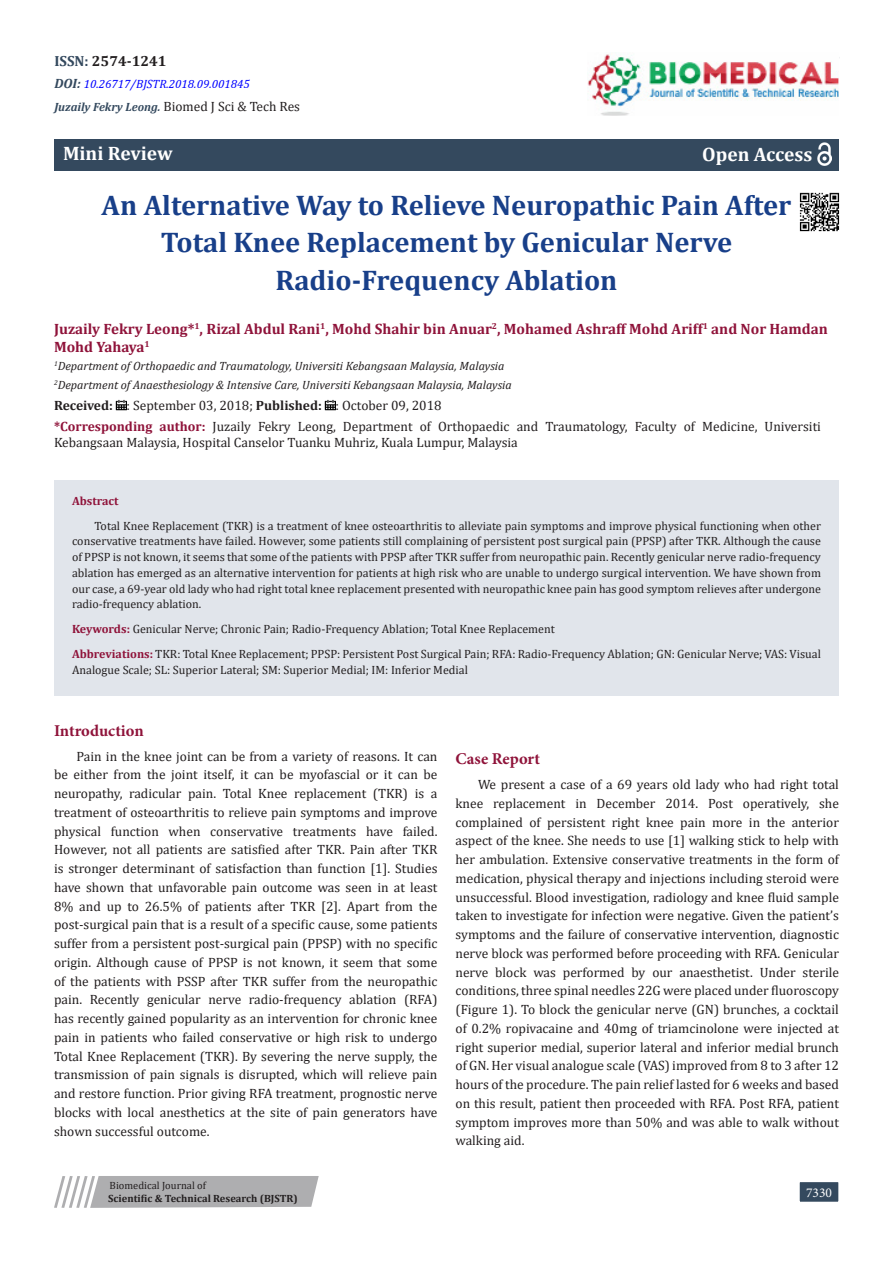
<style>
.page{position:relative;width:893px;height:1263px;background:#fff}
.page>*{position:absolute;margin:0;border:0;box-sizing:border-box;transform-origin:0 0}
.t1{font:700 28.5px/37.5px "Cambria";color:#183f89;text-align:center}
.t2{font:700 19.5px "Cambria";color:#fff}
.t3{font:700 16.5px "Minion Pro";color:#8f133a}
.t4{font:700 15px/18px "Cambria";color:#8f133a}
.t5{font:700 14.7px "Cambria";color:#231f20}
.t6{font:13.5px/18.8px "Cambria";color:#231f20;text-align:justify}
.t7{font:13.5px "Minion Pro";color:#fff}
.t8{font:12px/15.8px "Cambria";color:#231f20;text-align:justify}
.t9{font:italic 12px "Cambria";color:#231f20}
.t10{font:italic 700 12px "Cambria";color:#34495e}
.t11{font:italic 12px "Cambria";color:#00f}
.t12{font:700 12px "Cambria";color:#8f133a}
.t13{font:700 10.5px "Cambria";color:#231f20}
.t14{font:10.5px "Cambria";color:#231f20}
.s1{color:#34495e}
.s2{font-weight:700;font-size:13.5px;color:#34495e}
.s3{font-weight:400;font-style:normal;font-size:13.5px;color:#231f20}
.s4{font-weight:700}
.s5{font-weight:700;color:#8f133a}
</style>
<div class="page">
<div style="left:799px;top:1181px;width:40px;height:21px;background:#34495e"></div>
<div style="left:798px;top:1180px;width:42px;height:23px;border:2px solid #fff"></div>
<img style="left:587px;top:54px;width:252px;height:62px">
<div style="left:54px;top:139px;width:785px;height:32px;background:#34495e"></div>
<svg style="left:54px;top:1176px;width:265px;height:32px"></svg>
<svg style="left:116px;top:400px;width:11px;height:10px"></svg>
<svg style="left:325px;top:400px;width:11px;height:10px"></svg>
<img style="left:817px;top:142px;width:14px;height:23px">
<div style="left:54px;top:480px;width:785px;height:215px;background:#e1e5eb"></div>
<img style="left:799px;top:192px;width:41px;height:40px">
<p class="t5" style="left:54px;top:50px;width:114px"><span class="s1">ISSN:</span> 2574-1241</p>
<p class="t11" style="left:54px;top:76px;width:197px"><span class="s2">DOI:</span> 10.26717/BJSTR.2018.09.001845</p>
<p class="t10" style="left:54px;top:98px;width:247px">Juzaily Fekry Leong. <span class="s3">Biomed J Sci &amp; Tech Res</span></p>
<p class="t2" style="left:63px;top:140px;width:111px">Mini Review</p>
<p class="t2" style="left:702px;top:140px;width:112px">Open Access</p>
<p class="t1" style="left:102px;top:185px;width:691px">An Alternative Way to Relieve Neuropathic Pain After<br>Total Knee Replacement by Genicular Nerve<br>Radio-Frequency Ablation</p>
<p class="t4" style="left:54px;top:319px;width:775px">Juzaily Fekry Leong*<sup>1</sup>, Rizal Abdul Rani<sup>1</sup>, Mohd Shahir bin Anuar<sup>2</sup>, Mohamed Ashraff Mohd Ariff<sup>1</sup> and Nor Hamdan<br>Mohd Yahaya<sup>1</sup></p>
<p class="t9" style="left:54px;top:358px;width:452px"><sup>1</sup>Department of Orthopaedic and Traumatology, Universiti Kebangsaan Malaysia, Malaysia</p>
<p class="t9" style="left:54px;top:377px;width:459px"><sup>2</sup>Department of Anaesthesiology &amp; Intensive Care, Universiti Kebangsaan Malaysia, Malaysia</p>
<p class="t6" style="left:54px;top:396px;width:389px"><span class="s4">Received:</span> : September 03, 2018; <span class="s4">Published:</span> : October 09, 2018</p>
<p class="t6" style="left:54px;top:418px;width:768px;line-height:16.2px"><span class="s5">*Corresponding author:</span> Juzaily Fekry Leong, Department of Orthopaedic and Traumatology, Faculty of Medicine, Universiti<br>Kebangsaan Malaysia, Hospital Canselor Tuanku Muhriz, Kuala Lumpur, Malaysia</p>
<p class="t12" style="left:72px;top:492px;width:48px">Abstract</p>
<p class="t8" style="left:72px;top:518px;width:750px;text-indent:22px">Total Knee Replacement (TKR) is a treatment of knee osteoarthritis to alleviate pain symptoms and improve physical functioning when other conservative treatments have failed. However, some patients still complaining of persistent post surgical pain (PPSP) after TKR. Although the cause of PPSP is not known, it seems that some of the patients with PPSP after TKR suffer from neuropathic pain. Recently genicular nerve radio-frequency ablation has emerged as an alternative intervention for patients at high risk who are unable to undergo surgical intervention. We have shown from our case, a 69-year old lady who had right total knee replacement presented with neuropathic knee pain has good symptom relieves after undergone radio-frequency ablation.</p>
<p class="t8" style="left:72px;top:621px;width:484px"><span class="s5">Keywords:</span> Genicular Nerve; Chronic Pain; Radio-Frequency Ablation; Total Knee Replacement</p>
<p class="t8" style="left:72px;top:646px;width:750px"><span class="s5">Abbreviations:</span> TKR: Total Knee Replacement; PPSP: Persistent Post Surgical Pain; RFA: Radio-Frequency Ablation; GN: Genicular Nerve; VAS: Visual<br>Analogue Scale; SL: Superior Lateral; SM: Superior Medial; IM: Inferior Medial</p>
<p class="t3" style="left:54px;top:719px;width:91px">Introduction</p>
<p class="t6" style="left:54px;top:746px;width:385px;text-indent:22px">Pain in the knee joint can be from a variety of reasons. It can be either from the joint itself, it can be myofascial or it can be neuropathy, radicular pain. Total Knee replacement (TKR) is a treatment of osteoarthritis to relieve pain symptoms and improve physical function when conservative treatments have failed.<br>However, not all patients are satisfied after TKR. Pain after TKR is stronger determinant of satisfaction than function [1]. Studies have shown that unfavorable pain outcome was seen in at least 8% and up to 26.5% of patients after TKR [2]. Apart from the post-surgical pain that is a result of a specific cause, some patients suffer from a persistent post-surgical pain (PPSP) with no specific origin. Although cause of PPSP is not known, it seem that some of the patients with PSSP after TKR suffer from the neuropathic pain. Recently genicular nerve radio-frequency ablation (RFA) has recently gained popularity as an intervention for chronic knee pain in patients who failed conservative or high risk to undergo Total Knee Replacement (TKR). By severing the nerve supply, the transmission of pain signals is disrupted, which will relieve pain and restore function. Prior giving RFA treatment, prognostic nerve blocks with local anesthetics at the site of pain generators have shown successful outcome.</p>
<p class="t3" style="left:455px;top:747px;width:86px">Case Report</p>
<p class="t6" style="left:455px;top:775px;width:385px;text-indent:22px">We present a case of a 69 years old lady who had right total knee replacement in December 2014. Post operatively, she complained of persistent right knee pain more in the anterior aspect of the knee. She needs to use [1] walking stick to help with her ambulation. Extensive conservative treatments in the form of medication, physical therapy and injections including steroid were unsuccessful. Blood investigation, radiology and knee fluid sample taken to investigate for infection were negative. Given the patient’s symptoms and the failure of conservative intervention, diagnostic nerve block was performed before proceeding with RFA. Genicular nerve block was performed by our anaesthetist. Under sterile conditions, three spinal needles 22G were placed under fluoroscopy (Figure 1). To block the genicular nerve (GN) brunches, a cocktail of 0.2% ropivacaine and 40mg of triamcinolone were injected at right superior medial, superior lateral and inferior medial brunch of GN. Her visual analogue scale (VAS) improved from 8 to 3 after 12 hours of the procedure. The pain relief lasted for 6 weeks and based on this result, patient then proceeded with RFA. Post RFA, patient symptom improves more than 50% and was able to walk without walking aid.</p>
<p class="t14" style="left:110px;top:1179px;width:98px">Biomedical Journal of</p>
<p class="t13" style="left:108px;top:1191px;width:191px">Scientific &amp; Technical Research (BJSTR)</p>
<p class="t7" style="left:806px;top:1183px;width:27px">7330</p>
</div>
